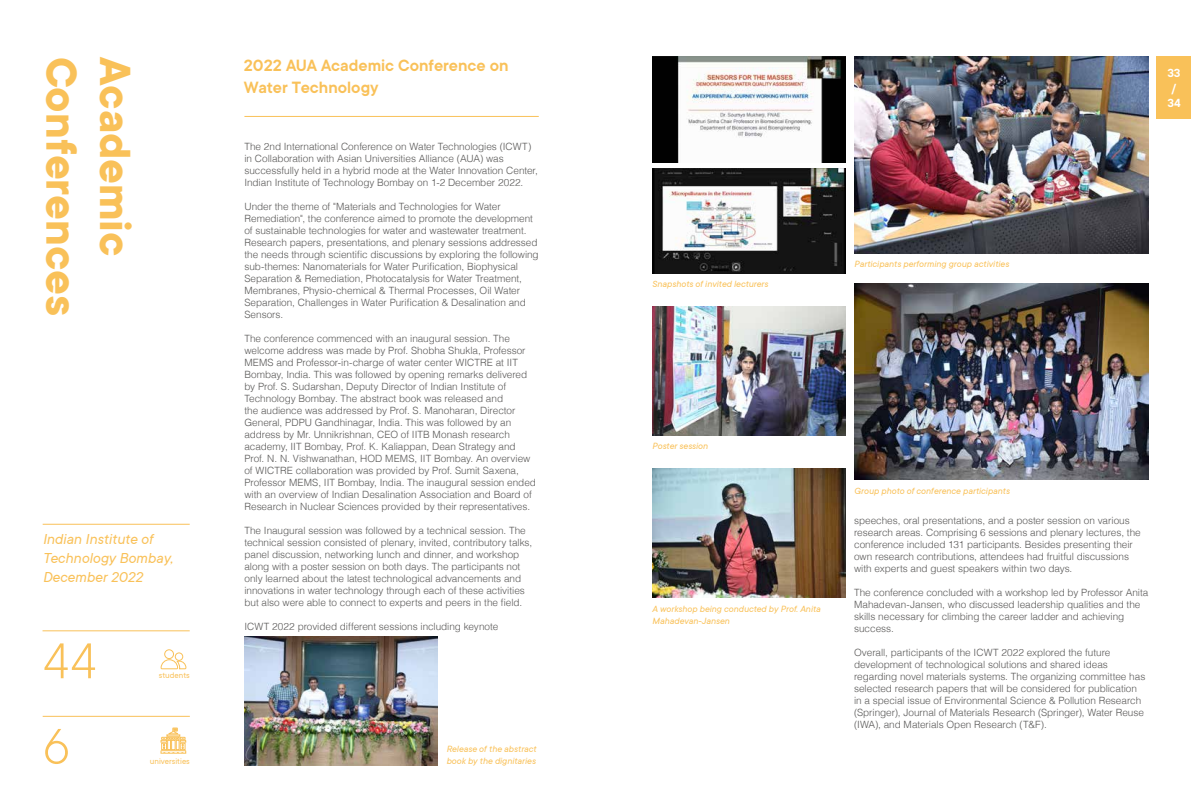
<style>
.page{position:relative;width:1191px;height:808px;background:#fff}
.page>*{position:absolute;margin:0;border:0;box-sizing:border-box;transform-origin:0 0}
.t1{font:300 55.3px/85.5px "TT Commons";color:#f9c159}
.t2{font:700 48px "TT Commons";color:#f9c159}
.t3{font:600 18px/21.6px "TT Commons";color:#f9c159}
.t4{font:italic 16px/19.2px "TT Commons";color:#f9c159}
.t5{font:600 13px/15px "TT Commons";color:#fff;text-align:center}
.t6{font:300 10px/12px "Helvetica";letter-spacing:-.005em;color:#595857}
.t7{font:italic 10px/12px "TT Commons";color:#f9c159}
.t8{font:9px "TT Commons";color:#f9c159}
</style>
<div class="page">
<div style="left:165px;top:650px;width:9px;height:9px;border:1px solid #f9c159;border-radius:50%"></div>
<div style="left:175px;top:653px;width:8px;height:7px;border:1px solid #f9c159;border-radius:50%"></div>
<svg style="left:161px;top:659px;width:25px;height:11px"></svg>
<hr style="left:43px;top:630px;width:147px;height:1px;background:#f9c159">
<hr style="left:43px;top:716px;width:147px;height:1px;background:#f9c159">
<svg style="left:161px;top:728px;width:25px;height:25px"></svg>
<hr style="left:43px;top:524px;width:147px;height:1px;background:#f9c159">
<img style="left:244px;top:637px;width:194px;height:128px">
<div style="left:1157px;top:57px;width:34px;height:62px;background:#f9c159"></div>
<hr style="left:244px;top:116px;width:295px;height:1px;background:#f9c159">
<img style="left:652px;top:57px;width:193px;height:106px">
<img style="left:652px;top:168px;width:193px;height:106px">
<img style="left:652px;top:307px;width:193px;height:129px">
<img style="left:652px;top:469px;width:193px;height:129px">
<img style="left:854px;top:57px;width:294px;height:196px">
<img style="left:854px;top:283px;width:294px;height:197px">
<h2 class="t2" style="left:88px;top:57px;width:261px;rotate:90deg">Conferences</h2>
<h2 class="t2" style="left:142px;top:57px;width:201px;rotate:90deg">Academic</h2>
<h3 class="t4" style="left:43px;top:529px;width:132px">Indian Institute of<br>Technology Bombay,<br>December 2022</h3>
<h1 class="t1" style="left:43px;top:618px;width:56px">44<br>6</h1>
<p class="t8" style="left:159px;top:671px;width:32px">students</p>
<p class="t8" style="left:150px;top:756px;width:41px">universities</p>
<h3 class="t3" style="left:244px;top:55px;width:266px">2022 AUA Academic Conference on<br>Water Technology</h3>
<p class="t6" style="left:244px;top:140px;width:295px">The 2nd International Conference on Water Technologies (ICWT) in Collaboration with Asian Universities Alliance (AUA) was successfully held in a hybrid mode at the Water Innovation Center, Indian Institute of Technology Bombay on 1-2 December 2022.</p>
<p class="t6" style="left:244px;top:200px;width:296px">Under the theme of "Materials and Technologies for Water Remediation", the conference aimed to promote the development of sustainable technologies for water and wastewater treatment.<br>Research papers, presentations, and plenary sessions addressed the needs through scientific discussions by exploring the following sub-themes: Nanomaterials for Water Purification, Biophysical Separation &amp; Remediation, Photocatalysis for Water Treatment, Membranes, Physio-chemical &amp; Thermal Processes, Oil Water Separation, Challenges in Water Purification &amp; Desalination and Sensors.</p>
<p class="t6" style="left:244px;top:332px;width:293px">The conference commenced with an inaugural session. The welcome address was made by Prof. Shobha Shukla, Professor MEMS and Professor-in-charge of water center WICTRE at IIT Bombay, India. This was followed by opening remarks delivered by Prof. S. Sudarshan, Deputy Director of Indian Institute of Technology Bombay. The abstract book was released and<br>the audience was addressed by Prof. S. Manoharan, Director General, PDPU Gandhinagar, India. This was followed by an address by Mr. Unnikrishnan, CEO of IITB Monash research academy, IIT Bombay, Prof. K. Kaliappan, Dean Strategy and Prof. N. N. Vishwanathan, HOD MEMS, IIT Bombay. An overview of WICTRE collaboration was provided by Prof. Sumit Saxena, Professor MEMS, IIT Bombay, India. The inaugural session ended with an overview of Indian Desalination Association and Board of Research in Nuclear Sciences provided by their representatives.</p>
<p class="t6" style="left:244px;top:524px;width:289px">The Inaugural session was followed by a technical session. The technical session consisted of plenary, invited, contributory talks, panel discussion, networking lunch and dinner, and workshop along with a poster session on both days. The participants not only learned about the latest technological advancements and innovations in water technology through each of these activities but also were able to connect to experts and peers in the field.</p>
<p class="t6" style="left:244px;top:620px;width:255px">ICWT 2022 provided different sessions including keynote</p>
<p class="t7" style="left:446px;top:743px;width:92px">Release of the abstract book by the dignitaries</p>
<p class="t7" style="left:652px;top:278px;width:117px">Snapshots of invited lecturers</p>
<p class="t7" style="left:854px;top:258px;width:156px">Participants performing group activities</p>
<h3 class="t5" style="left:1167px;top:66px;width:15px">33 /<br>34</h3>
<p class="t7" style="left:652px;top:440px;width:57px">Poster session</p>
<p class="t7" style="left:652px;top:603px;width:170px">A workshop being conducted by Prof. Anita<br>Mahadevan-Jansen</p>
<p class="t7" style="left:854px;top:485px;width:157px">Group photo of conference participants</p>
<p class="t6" style="left:854px;top:514px;width:288px">speeches, oral presentations, and a poster session on various research areas. Comprising 6 sessions and plenary lectures, the conference included 131 participants. Besides presenting their own research contributions, attendees had fruitful discussions with experts and guest speakers within two days.</p>
<p class="t6" style="left:854px;top:586px;width:296px">The conference concluded with a workshop led by Professor Anita Mahadevan-Jansen, who discussed leadership qualities and the skills necessary for climbing the career ladder and achieving success.</p>
<p class="t6" style="left:854px;top:646px;width:293px">Overall, participants of the ICWT 2022 explored the future development of technological solutions and shared ideas regarding novel materials systems. The organizing committee has selected research papers that will be considered for publication in a special issue of Environmental Science &amp; Pollution Research (Springer), Journal of Materials Research (Springer), Water Reuse (IWA), and Materials Open Research (T&amp;F).</p>
</div>
